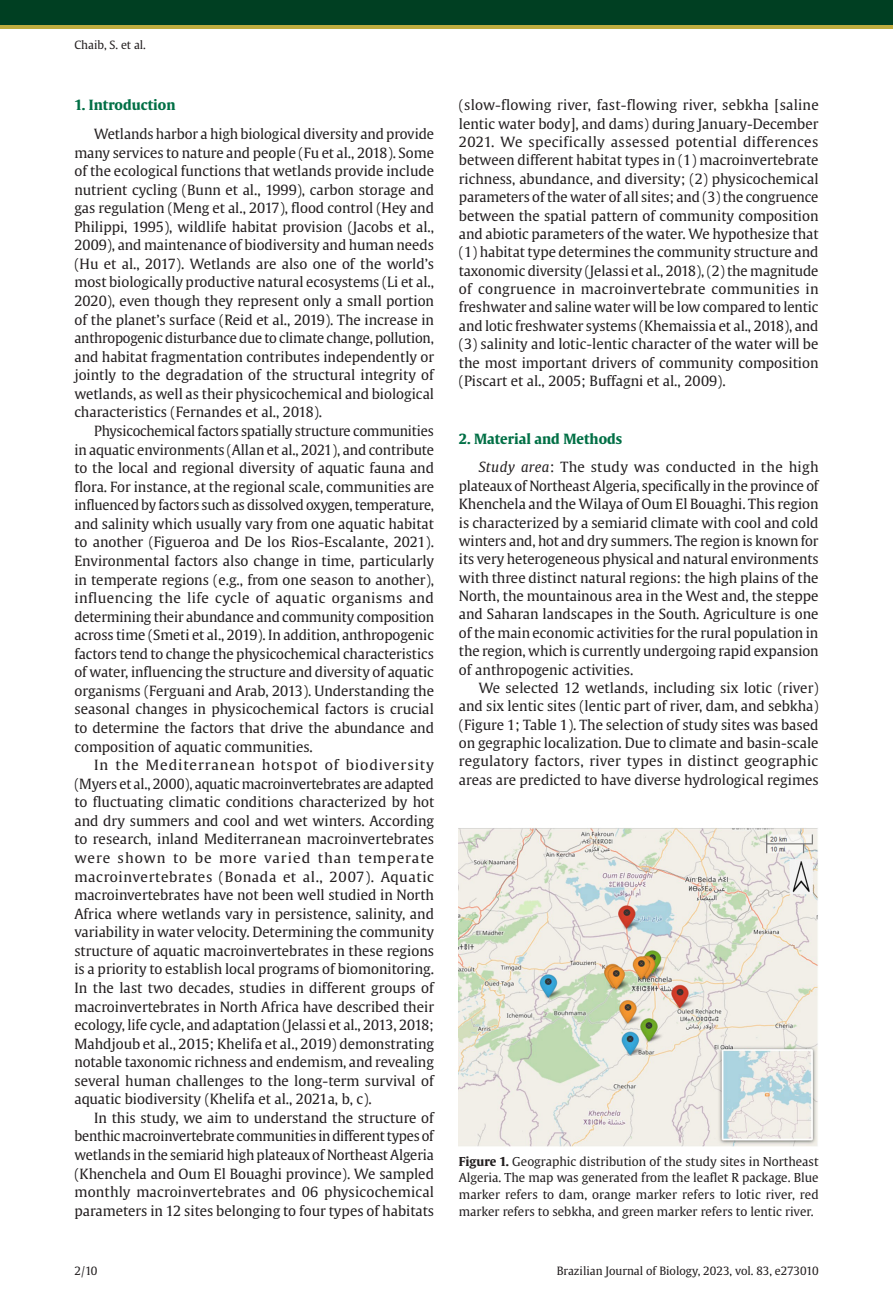
<style>
.page{position:relative;width:893px;height:1315px;background:#fff}
.page>*{position:absolute;margin:0;border:0;box-sizing:border-box;transform-origin:0 0}
.Paragraph{font:14px/18.6px "Gulliver";color:#231f20;text-align:justify}
.Heading1{font:700 14px "Gulliver";color:#016f45}
.FigureCaption{font:12.25px/16.6px "Gulliver";color:#231f20;text-align:justify}
.t1{font:11.38px "Gulliver";color:#231f20}
.s1{font-style:italic}
.s2{font-weight:700}
</style>
<div class="page">
<div style="left:0;top:12px;width:893px;height:17px;background:#beab3f"></div>
<div style="left:0;top:0;width:893px;height:25px;background:#003f22"></div>
<img style="left:459px;top:828px;width:359px;height:318px">
<p class="t1" style="left:74px;top:37px;width:73px">Chaib, S. et al.</p>
<p class="Heading1" style="left:74px;top:96px;width:103px">1. Introduction</p>
<p class="Paragraph" style="left:74px;top:124px;width:361px;text-indent:20px">Wetlands harbor a high biological diversity and provide many services to nature and people (Fu et al., 2018). Some of the ecological functions that wetlands provide include nutrient cycling (Bunn et al., 1999), carbon storage and gas regulation (Meng et al., 2017), flood control (Hey and Philippi, 1995), wildlife habitat provision (Jacobs et al., 2009), and maintenance of biodiversity and human needs (Hu et al., 2017). Wetlands are also one of the world’s most biologically productive natural ecosystems (Li et al., 2020), even though they represent only a small portion of the planet’s surface (Reid et al., 2019). The increase in anthropogenic disturbance due to climate change, pollution, and habitat fragmentation contributes independently or jointly to the degradation of the structural integrity of wetlands, as well as their physicochemical and biological characteristics (Fernandes et al., 2018).</p>
<p class="Paragraph" style="left:74px;top:421px;width:361px;text-indent:20px">Physicochemical factors spatially structure communities in aquatic environments (Allan et al., 2021), and contribute to the local and regional diversity of aquatic fauna and flora. For instance, at the regional scale, communities are influenced by factors such as dissolved oxygen, temperature, and salinity which usually vary from one aquatic habitat to another (Figueroa and De los Rios-Escalante, 2021).<br>Environmental factors also change in time, particularly in temperate regions (e.g., from one season to another), influencing the life cycle of aquatic organisms and determining their abundance and community composition across time (Smeti et al., 2019). In addition, anthropogenic factors tend to change the physicochemical characteristics of water, influencing the structure and diversity of aquatic organisms (Ferguani and Arab, 2013). Understanding the seasonal changes in physicochemical factors is crucial to determine the factors that drive the abundance and composition of aquatic communities.</p>
<p class="Paragraph" style="left:74px;top:756px;width:361px;text-indent:20px">In the Mediterranean hotspot of biodiversity (Myers et al., 2000), aquatic macroinvertebrates are adapted to fluctuating climatic conditions characterized by hot and dry summers and cool and wet winters. According to research, inland Mediterranean macroinvertebrates were shown to be more varied than temperate macroinvertebrates (Bonada et al., 2007). Aquatic macroinvertebrates have not been well studied in North Africa where wetlands vary in persistence, salinity, and variability in water velocity. Determining the community structure of aquatic macroinvertebrates in these regions is a priority to establish local programs of biomonitoring.<br>In the last two decades, studies in different groups of macroinvertebrates in North Africa have described their ecology, life cycle, and adaptation (Jelassi et al., 2013, 2018; Mahdjoub et al., 2015; Khelifa et al., 2019) demonstrating notable taxonomic richness and endemism, and revealing several human challenges to the long-term survival of aquatic biodiversity (Khelifa et al., 2021a, b, c).</p>
<p class="Paragraph" style="left:74px;top:1108px;width:361px;text-indent:20px">In this study, we aim to understand the structure of benthic macroinvertebrate communities in different types of wetlands in the semiarid high plateaux of Northeast Algeria (Khenchela and Oum El Bouaghi province). We sampled monthly macroinvertebrates and 06 physicochemical parameters in 12 sites belonging to four types of habitats</p>
<p class="Paragraph" style="left:459px;top:96px;width:361px">(slow-flowing river, fast-flowing river, sebkha [saline lentic water body], and dams) during January-December 2021. We specifically assessed potential differences between different habitat types in (1) macroinvertebrate richness, abundance, and diversity; (2) physicochemical parameters of the water of all sites; and (3) the congruence between the spatial pattern of community composition and abiotic parameters of the water. We hypothesize that (1) habitat type determines the community structure and taxonomic diversity (Jelassi et al., 2018), (2) the magnitude of congruence in macroinvertebrate communities in freshwater and saline water will be low compared to lentic and lotic freshwater systems (Khemaissia et al., 2018), and (3) salinity and lotic-lentic character of the water will be the most important drivers of community composition (Piscart et al., 2005; Buffagni et al., 2009).</p>
<p class="Heading1" style="left:459px;top:430px;width:165px">2. Material and Methods</p>
<p class="Paragraph" style="left:459px;top:458px;width:361px;text-indent:20px"><span class="s1">Study area</span>: The study was conducted in the high plateaux of Northeast Algeria, specifically in the province of Khenchela and the Wilaya of Oum El Bouaghi. This region is characterized by a semiarid climate with cool and cold winters and, hot and dry summers. The region is known for its very heterogeneous physical and natural environments with three distinct natural regions: the high plains of the North, the mountainous area in the West and, the steppe and Saharan landscapes in the South. Agriculture is one of the main economic activities for the rural population in the region, which is currently undergoing rapid expansion of anthropogenic activities.</p>
<p class="Paragraph" style="left:459px;top:678px;width:361px;text-indent:20px">We selected 12 wetlands, including six lotic (river) and six lentic sites (lentic part of river, dam, and sebkha) (Figure 1; Table 1). The selection of study sites was based on gegraphic localization. Due to climate and basin-scale regulatory factors, river types in distinct geographic areas are predicted to have diverse hydrological regimes</p>
<p class="FigureCaption" style="left:459px;top:1153px;width:361px"><span class="s2">Figure 1.</span> Geographic distribution of the study sites in Northeast Algeria. The map was generated from the leaflet R package. Blue marker refers to dam, orange marker refers to lotic river, red marker refers to sebkha, and green marker refers to lentic river.</p>
<p class="t1" style="left:74px;top:1264px;width:24px">2/10</p>
<p class="t1" style="left:557px;top:1264px;width:263px">Brazilian Journal of Biology, 2023, vol. 83, e273010</p>
</div>
